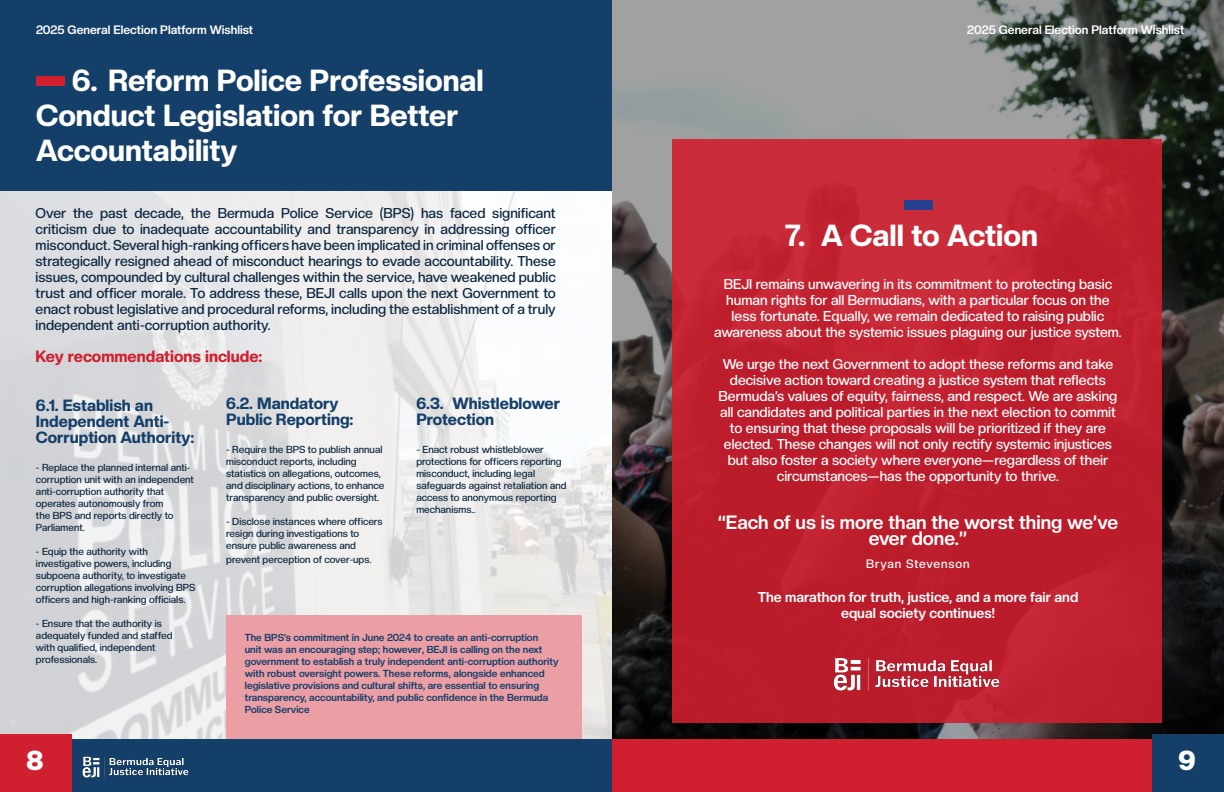
<style>
.page{position:relative;width:1224px;height:792px;background:#fff}
.page>*{position:absolute;margin:0;border:0;box-sizing:border-box;transform-origin:0 0}
.t1{font:800 30px/35px "Creato Display";color:#fff}
.t2{font:900 27px "Creato Display";color:#fff}
.t3{font:700 19px/16px "Creato Display";color:#fff;text-align:center}
.t4{font:800 16px/16px "Creato Display";color:#143f69}
.t5{font:800 16px "Creato Display";color:#d01f2f}
.t6{font:500 14px/16px "Creato Display";color:#fff;text-align:center}
.t7{font:500 14px/16px "Creato Display";color:#0d2740;text-align:justify}
.t8{font:700 14px/16px "Creato Display";color:#fff;text-align:center}
.t9{font:700 12px "Creato Display";color:#fff}
.t10{font:500 12px "Creato Display";letter-spacing:.075em;color:#fff}
.t11{font:500 10px/12px "Creato Display";color:#0d2740}
.t12{font:700 10px/12px "Creato Display";color:#143f69}
</style>
<div class="page">
<svg style="left:612px;top:0;width:612px;height:740px;background:#585857"></svg>
<img style="left:0;top:191px;width:612px;height:547px">
<div style="left:226px;top:615px;width:356px;height:125px;background:#eb9fa5"></div>
<div style="left:0;top:0;width:612px;height:190px;background:#143f69"></div>
<div style="left:0;top:740px;width:612px;height:52px;background:#143f69"></div>
<div style="left:612px;top:740px;width:612px;height:52px;background:#d01f2f"></div>
<div style="left:0;top:734px;width:72px;height:58px;background:#d01f2f"></div>
<div style="left:1152px;top:734px;width:72px;height:58px;background:#143f69"></div>
<img style="left:82px;top:756px;width:107px;height:22px">
<div style="left:36px;top:76px;width:28px;height:9px;background:#d01f2f"></div>
<div style="left:672px;top:139px;width:490px;height:584px;background:linear-gradient(to right,#c22231,#c0212f)"></div>
<div style="left:904px;top:200px;width:28px;height:10px;background:#25408f"></div>
<img style="left:831px;top:647px;width:172px;height:52px">
<p class="t9" style="left:36px;top:22px;width:219px">2025 General Election Platform Wishlist</p>
<p class="t9" style="left:967px;top:22px;width:219px">2025 General Election Platform Wishlist</p>
<h1 class="t1" style="left:36px;top:63px;width:449px;text-indent:36px">6. Reform Police Professional<br>Conduct Legislation for Better<br>Accountability</h1>
<p class="t7" style="left:36px;top:205px;width:522px">Over the past decade, the Bermuda Police Service (BPS) has faced significant criticism due to inadequate accountability and transparency in addressing officer misconduct. Several high-ranking officers have been implicated in criminal offenses or strategically resigned ahead of misconduct hearings to evade accountability. These issues, compounded by cultural challenges within the service, have weakened public trust and officer morale. To address these, BEJI calls upon the next Government to enact robust legislative and procedural reforms, including the establishment of a truly independent anti-corruption authority.</p>
<h3 class="t5" style="left:36px;top:347px;width:228px">Key recommendations include:</h3>
<h3 class="t4" style="left:36px;top:397px;width:160px">6.1. Establish an<br>Independent Anti-<br>Corruption Authority:</h3>
<p class="t11" style="left:36px;top:461px;width:160px">- Replace the planned internal anti&shy;corruption unit with an independent anti-corruption authority that operates autonomously from<br>the BPS and reports directly to<br>Parliament.</p>
<p class="t11" style="left:36px;top:545px;width:161px">- Equip the authority with investigative powers, including subpoena authority, to investigate corruption allegations involving BPS officers and high-ranking officials.</p>
<p class="t11" style="left:36px;top:617px;width:138px">- Ensure that the authority is adequately funded and staffed with qualified, independent professionals.</p>
<h2 class="t2" style="left:26px;top:744px;width:18px">8</h2>
<h3 class="t4" style="left:226px;top:395px;width:129px">6.2. Mandatory<br>Public Reporting:</h3>
<p class="t11" style="left:226px;top:443px;width:160px">- Require the BPS to publish annual misconduct reports, including statistics on allegations, outcomes, and disciplinary actions, to enhance transparency and public oversight.</p>
<p class="t11" style="left:226px;top:515px;width:158px">- Disclose instances where officers resign during investigations to ensure public awareness and</p>
<p class="t11" style="left:226px;top:553px;width:147px">prevent perception of cover-ups.</p>
<h3 class="t4" style="left:416px;top:395px;width:145px">6.3. Whistleblower<br>Protection</h3>
<p class="t11" style="left:416px;top:443px;width:152px">- Enact robust whistleblower protections for officers reporting misconduct, including legal safeguards against retaliation and access to anonymous reporting mechanisms..</p>
<p class="t12" style="left:245px;top:631px;width:315px">The BPS’s commitment in June 2024 to create an anti-corruption<br>unit was an encouraging step; however, BEJI is calling on the next government to establish a truly independent anti-corruption authority with robust oversight powers. These reforms, alongside enhanced legislative provisions and cultural shifts, are essential to ensuring transparency, accountability, and public confidence in the Bermuda Police Service</p>
<h1 class="t1" style="left:785px;top:218px;width:254px">7. A Call to Action</h1>
<p class="t6" style="left:714px;top:276px;width:409px">BEJI remains unwavering in its commitment to protecting basic human rights for all Bermudians, with a particular focus on the less fortunate. Equally, we remain dedicated to raising public awareness about the systemic issues plaguing our justice system.</p>
<p class="t6" style="left:719px;top:356px;width:400px">We urge the next Government to adopt these reforms and take decisive action toward creating a justice system that reflects Bermuda’s values of equity, fairness, and respect. We are asking all candidates and political parties in the next election to commit to ensuring that these proposals will be prioritized if they are elected. These changes will not only rectify systemic injustices but also foster a society where everyone—regardless of their circumstances—has the opportunity to thrive.</p>
<h3 class="t3" style="left:718px;top:514px;width:402px">“Each of us is more than the worst thing we’ve ever done.”</h3>
<p class="t10" style="left:866px;top:557px;width:105px">Bryan Stevenson</p>
<h3 class="t8" style="left:758px;top:589px;width:322px">The marathon for truth, justice, and a more fair and equal society continues!</h3>
<h2 class="t2" style="left:1178px;top:744px;width:19px">9</h2>
</div>
